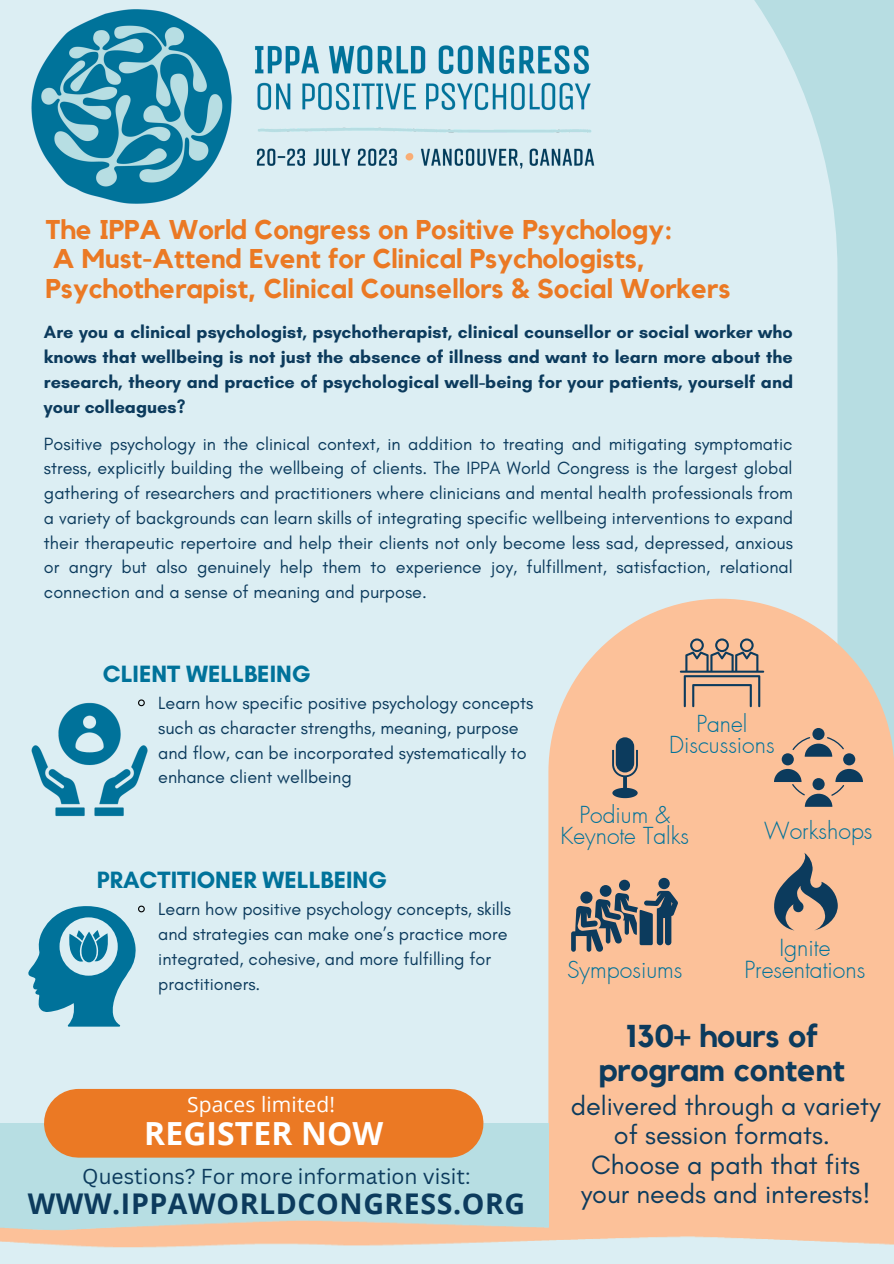
<style>
.page{position:relative;width:894px;height:1264px;background:#fff}
.page>*{position:absolute;margin:0;border:0;box-sizing:border-box;transform-origin:0 0}
.t1{font:700 31.8px "Open Sans";letter-spacing:.005em;color:#fff}
.t2{font:700 31.5px/33.8px "Kollektif";color:#0c3b5d;text-align:center}
.t3{font:700 28.5px "Open Sans";letter-spacing:.02em;color:#0c3b5d}
.t4{font:700 27px/29.2px "Kollektif";color:#eb7924}
.t5{font:27px/29.2px "Glacial Indifference";color:#0c3b5d;text-align:center}
.t6{font:700 24px "Glacial Indifference";color:#00729a}
.t7{font:300 22.95px/21px "Futura";color:#00729a;text-align:center}
.t8{font:300 22.8px/21px "Futura";color:#00729a;text-align:center}
.t9{font:21px "Canva Sans";color:#0c3b5d}
.t10{font:21px "Open Sans";letter-spacing:.005em;color:#fff}
.t11{font:18px/24.8px "Glacial Indifference";color:#0c3b5d}
.t12{font:700 18px/24.8px "Glacial Indifference";color:#0c3b5d;text-align:justify}
</style>
<div class="page">
<div style="left:0;top:0;width:893px;height:1263px;background:#b7dde2"></div>
<div style="left:0;top:0;width:837px;height:1123px;background:#dceef3"></div>
<svg style="left:548px;top:598px;width:345px;height:525px;background:#f8c4a0"></svg>
<img style="left:0;top:1123px;width:893px;height:140px">
<svg style="left:612px;top:750px;width:25px;height:48px"></svg>
<div style="left:615px;top:737px;width:19px;height:35px;background:#0c3b5d;border-radius:9px"></div>
<svg style="left:679px;top:638px;width:85px;height:69px;background:#c7a38b"></svg>
<svg style="left:773px;top:728px;width:89px;height:78px;background:#c2a08a"></svg>
<svg style="left:772px;top:852px;width:65px;height:78px;background:#a08e82"></svg>
<svg style="left:618px;top:879px;width:12px;height:11px"></svg>
<div style="left:599px;top:885px;width:12px;height:11px;background:#0c3b5d;border-radius:50%"></div>
<div style="left:658px;top:877px;width:11px;height:12px;background:#0c3b5d;border-radius:50%"></div>
<svg style="left:571px;top:890px;width:107px;height:62px;background:#867f7b"></svg>
<div style="left:549px;top:1122px;width:344px;height:111px;background:#fcc199"></div>
<img style="left:0;top:0;width:658px;height:233px">
<div style="left:78px;top:1088px;width:371px;height:69px;background:#eb7924"></div>
<svg style="left:28px;top:904px;width:118px;height:122px;background:#68acc4"></svg>
<img style="left:8px;top:678px;width:162px;height:163px">
<p class="t4" style="left:45px;top:216px;width:628px">The IPPA World Congress on Positive Psychology:</p>
<p class="t4" style="left:45px;top:245px;width:686px">A Must-Attend Event for Clinical Psychologists,<br>Psychotherapist, Clinical Counsellors &amp; Social Workers</p>
<p class="t12" style="left:44px;top:320px;width:750px">Are you a clinical psychologist, psychotherapist, clinical counsellor or social worker who knows that wellbeing is not just the absence of illness and want to learn more about the research, theory and practice of psychological well-being for your patients, yourself and your colleagues?</p>
<p class="t11" style="left:44px;top:431px;width:750px;text-align:justify">Positive psychology in the clinical context, in addition to treating and mitigating symptomatic stress, explicitly building the wellbeing of clients. The IPPA World Congress is the largest global gathering of researchers and practitioners where clinicians and mental health professionals from a variety of backgrounds can learn skills of integrating specific wellbeing interventions to expand their therapeutic repertoire and help their clients not only become less sad, depressed, anxious or angry but also genuinely help them to experience joy, fulfillment, satisfaction, relational connection and a sense of meaning and purpose.</p>
<p class="t6" style="left:103px;top:659px;width:209px">CLIENT WELLBEING</p>
<p class="t11" style="left:158px;top:690px;width:376px">Learn how specific positive psychology concepts such as character strengths, meaning, purpose and flow, can be incorporated systematically to enhance client wellbeing</p>
<p class="t6" style="left:97px;top:865px;width:291px">PRACTITIONER WELLBEING</p>
<p class="t11" style="left:158px;top:896px;width:354px">Learn how positive psychology concepts, skills and strategies can make one’s practice more integrated, cohesive, and more fulfilling for practitioners.</p>
<p class="t10" style="left:187px;top:1089px;width:149px">Spaces limited!</p>
<p class="t1" style="left:144px;top:1110px;width:240px">REGISTER NOW</p>
<p class="t9" style="left:82px;top:1161px;width:390px">Questions? For more information visit:</p>
<p class="t3" style="left:28px;top:1183px;width:499px">WWW.IPPAWORLDCONGRESS.ORG</p>
<p class="t7" style="left:669px;top:715px;width:107px">Panel<br>Discussions</p>
<p class="t8" style="left:560px;top:806px;width:130px">Podium &amp;<br>Keynote Talks</p>
<p class="t7" style="left:764px;top:822px;width:110px">Workshops</p>
<p class="t7" style="left:779px;top:939px;width:53px">Ignite</p>
<p class="t7" style="left:567px;top:961px;width:117px">Symposiums</p>
<p class="t7" style="left:744px;top:961px;width:122px">Presentations</p>
<p class="t2" style="left:598px;top:1020px;width:248px">130+ hours of program content</p>
<p class="t5" style="left:570px;top:1090px;width:311px">delivered through a variety of session formats.</p>
<p class="t5" style="left:580px;top:1149px;width:291px">Choose a path that fits your needs and interests!</p>
</div>
